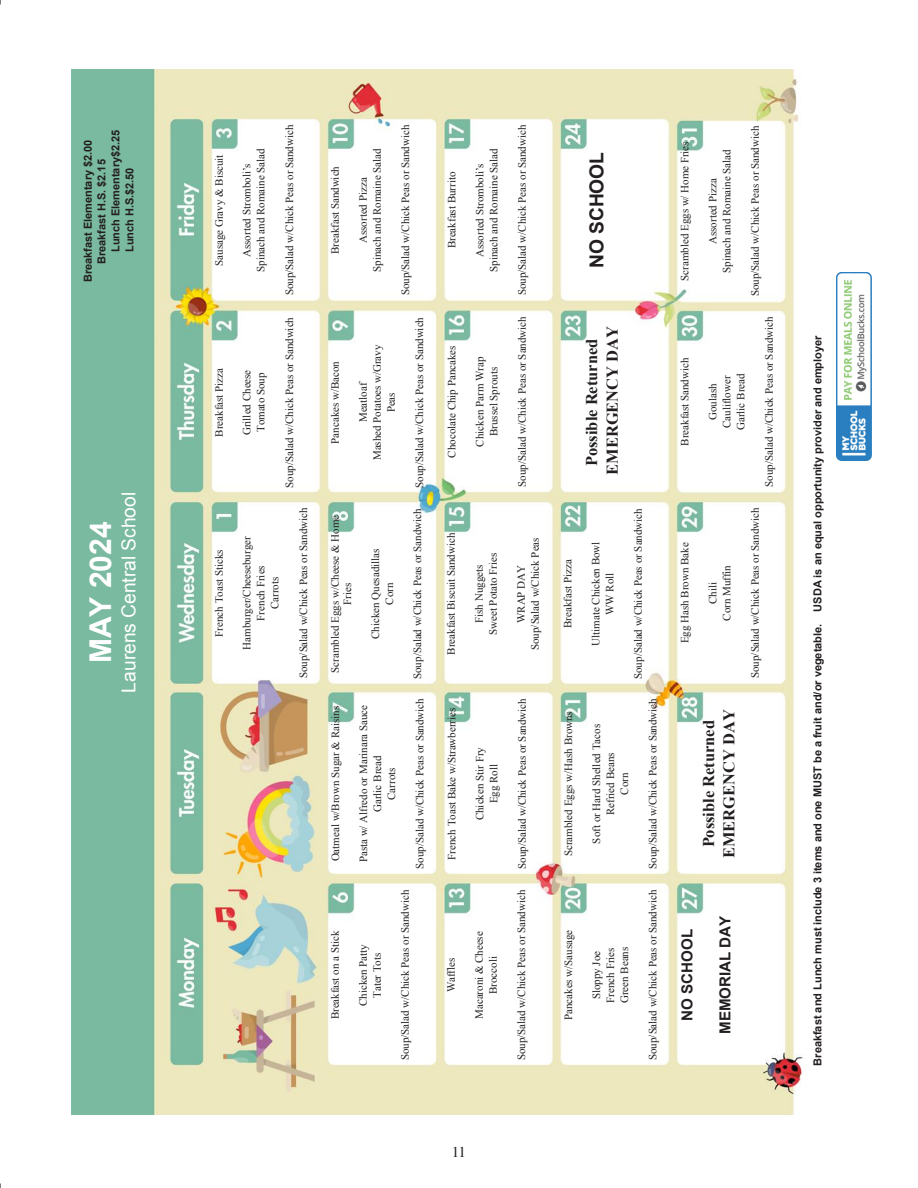
<style>
.page{position:relative;width:918px;height:1188px;background:#fff}
.page>*{position:absolute;margin:0;border:0;box-sizing:border-box;transform-origin:0 0}
.t1{font:700 30.15px "Arial";color:#fff}
.t2{font:19.2px "Arial";color:#fff}
.t3{font:700 19.2px "Arial";color:#231f20}
.t4{font:700 16.5px/20.7px "Times New Roman";color:#231f20;text-align:center}
.t5{font:700 15.15px "Arial";letter-spacing:-.005em;color:#231f20}
.t6{font:15px "Times";color:#231f20}
.t7{font:10.95px/14px "Times New Roman";letter-spacing:-.005em;color:#231f20;text-align:center}
.t8{font:700 10.95px "Arial";color:#231f20}
</style>
<div class="page">
<img style="left:71px;top:70px;width:766px;height:1045px">
<img style="left:837px;top:272px;width:35px;height:189px">
<p class="t8" style="left:109px;top:252px;width:124px;rotate:-90deg">Lunch Elementary$2.25</p>
<p class="t8" style="left:81px;top:282px;width:144px;rotate:-90deg">Breakfast Elementary $2.00</p>
<p class="t8" style="left:95px;top:264px;width:106px;rotate:-90deg">Breakfast H.S. $2.15</p>
<p class="t8" style="left:122px;top:252px;width:86px;rotate:-90deg">Lunch H.S.$2.50</p>
<p class="t1" style="left:81px;top:663px;width:144px;rotate:-90deg">MAY 2024</p>
<p class="t2" style="left:116px;top:693px;width:202px;rotate:-90deg">Laurens Central School</p>
<p class="t7" style="left:212px;top:266px;width:113px;rotate:-90deg">Sausage Gravy &amp; Biscuit</p>
<p class="t7" style="left:240px;top:272px;width:125px;rotate:-90deg">Assorted Stromboli’s<br>Spinach and Romaine Salad</p>
<p class="t7" style="left:212px;top:437px;width:70px;rotate:-90deg">Breakfast Pizza</p>
<p class="t7" style="left:240px;top:435px;width:67px;text-align:left;rotate:-90deg">Grilled Cheese<br>Tomato Soup</p>
<p class="t7" style="left:282px;top:295px;width:172px;rotate:-90deg">Soup/Salad w/Chick Peas or Sandwich</p>
<p class="t7" style="left:282px;top:488px;width:172px;rotate:-90deg">Soup/Salad w/Chick Peas or Sandwich</p>
<p class="t7" style="left:212px;top:637px;width:89px;rotate:-90deg">French Toast Sticks</p>
<p class="t7" style="left:240px;top:650px;width:115px;rotate:-90deg">Hamburger/Cheeseburger<br>French Fries<br>Carrots</p>
<p class="t7" style="left:296px;top:678px;width:172px;rotate:-90deg">Soup/Salad w/Chick Peas or Sandwich</p>
<p class="t7" style="left:328px;top:254px;width:90px;rotate:-90deg">Breakfast Sandwich</p>
<p class="t7" style="left:328px;top:444px;width:84px;rotate:-90deg">Pancakes w/Bacon</p>
<p class="t7" style="left:356px;top:272px;width:125px;rotate:-90deg">Assorted Pizza<br>Spinach and Romaine Salad</p>
<p class="t7" style="left:398px;top:295px;width:172px;rotate:-90deg">Soup/Salad w/Chick Peas or Sandwich</p>
<p class="t7" style="left:356px;top:460px;width:117px;rotate:-90deg">Meatloaf<br>Mashed Potatoes w/Gravy<br>Peas</p>
<p class="t7" style="left:412px;top:488px;width:172px;rotate:-90deg">Soup/Salad w/Chick Peas or Sandwich</p>
<p class="t7" style="left:329px;top:673px;width:159px;line-height:12.5px;rotate:-90deg">Scrambled Eggs w/Cheese &amp; Home<br>Fries</p>
<p class="t7" style="left:368px;top:639px;width:92px;rotate:-90deg">Chicken Quesadillas<br>Corn</p>
<p class="t7" style="left:410px;top:679px;width:172px;rotate:-90deg">Soup/Salad w/Chick Peas or Sandwich</p>
<p class="t7" style="left:328px;top:861px;width:157px;rotate:-90deg">Oatmeal w/Brown Sugar &amp; Raisins</p>
<p class="t7" style="left:356px;top:862px;width:159px;rotate:-90deg">Pasta w/ Alfredo or Marinara Sauce<br>Garlic Bread<br>Carrots</p>
<p class="t7" style="left:413px;top:869px;width:172px;rotate:-90deg">Soup/Salad w/Chick Peas or Sandwich</p>
<p class="t7" style="left:328px;top:1019px;width:90px;rotate:-90deg">Breakfast on a Stick</p>
<p class="t7" style="left:356px;top:1006px;width:64px;rotate:-90deg">Chicken Patty<br>Tater Tots</p>
<p class="t7" style="left:398px;top:1060px;width:172px;rotate:-90deg">Soup/Salad w/Chick Peas or Sandwich</p>
<p class="t7" style="left:445px;top:248px;width:78px;rotate:-90deg">Breakfast Burrito</p>
<p class="t7" style="left:473px;top:272px;width:125px;rotate:-90deg">Assorted Stromboli’s<br>Spinach and Romaine Salad</p>
<p class="t7" style="left:445px;top:458px;width:114px;rotate:-90deg">Chocolate Chip Pancakes</p>
<p class="t7" style="left:473px;top:447px;width:91px;rotate:-90deg">Chicken Parm Wrap<br>Brussel Sprouts</p>
<p class="t7" style="left:515px;top:295px;width:172px;rotate:-90deg">Soup/Salad w/Chick Peas or Sandwich</p>
<p class="t7" style="left:515px;top:487px;width:172px;rotate:-90deg">Soup/Salad w/Chick Peas or Sandwich</p>
<p class="t7" style="left:444px;top:655px;width:123px;rotate:-90deg">Breakfast Biscuit Sandwich</p>
<p class="t7" style="left:445px;top:860px;width:153px;rotate:-90deg">French Toast Bake w/Strawberries</p>
<p class="t7" style="left:444px;top:992px;width:36px;rotate:-90deg">Waffles</p>
<p class="t7" style="left:472px;top:635px;width:84px;rotate:-90deg">Fish Nuggets<br>Sweet Potato Fries</p>
<p class="t7" style="left:514px;top:650px;width:114px;rotate:-90deg">WRAP DAY<br>Soup/Salad w/Chick Peas</p>
<p class="t7" style="left:473px;top:820px;width:75px;rotate:-90deg">Chicken Stir Fry<br>Egg Roll</p>
<p class="t7" style="left:472px;top:1019px;width:89px;rotate:-90deg">Macaroni &amp; Cheese<br>Broccoli</p>
<p class="t7" style="left:515px;top:869px;width:172px;rotate:-90deg">Soup/Salad w/Chick Peas or Sandwich</p>
<p class="t7" style="left:514px;top:1060px;width:172px;rotate:-90deg">Soup/Salad w/Chick Peas or Sandwich</p>
<p class="t7" style="left:561px;top:628px;width:70px;rotate:-90deg">Breakfast Pizza</p>
<p class="t7" style="left:561px;top:856px;width:146px;rotate:-90deg">Scrambled Eggs w/Hash Browns</p>
<p class="t7" style="left:561px;top:1020px;width:92px;rotate:-90deg">Pancakes w/Sausage</p>
<p class="t3" style="left:584px;top:268px;width:118px;rotate:-90deg">NO SCHOOL</p>
<p class="t7" style="left:678px;top:281px;width:141px;rotate:-90deg">Scrambled Eggs w/ Home Fries</p>
<p class="t7" style="left:706px;top:273px;width:125px;rotate:-90deg">Assorted Pizza<br>Spinach and Romaine Salad</p>
<p class="t7" style="left:748px;top:296px;width:172px;rotate:-90deg">Soup/Salad w/Chick Peas or Sandwich</p>
<p class="t4" style="left:581px;top:475px;width:150px;rotate:-90deg">Possible Returned<br>EMERGENCY DAY</p>
<p class="t7" style="left:589px;top:646px;width:106px;rotate:-90deg">Ultimate Chicken Bowl<br>WW Roll</p>
<p class="t7" style="left:631px;top:679px;width:172px;rotate:-90deg">Soup/Salad w/Chick Peas or Sandwich</p>
<p class="t7" style="left:589px;top:844px;width:121px;rotate:-90deg">Soft or Hard Shelled Tacos<br>Refried Beans<br>Corn</p>
<p class="t7" style="left:589px;top:1003px;width:58px;rotate:-90deg">Sloppy Joe<br>French Fries<br>Green Beans</p>
<p class="t7" style="left:646px;top:869px;width:172px;rotate:-90deg">Soup/Salad w/Chick Peas or Sandwich</p>
<p class="t7" style="left:646px;top:1060px;width:172px;rotate:-90deg">Soup/Salad w/Chick Peas or Sandwich</p>
<p class="t7" style="left:678px;top:446px;width:90px;rotate:-90deg">Breakfast Sandwich</p>
<p class="t7" style="left:678px;top:643px;width:102px;rotate:-90deg">Egg Hash Brown Bake</p>
<p class="t7" style="left:706px;top:430px;width:58px;rotate:-90deg">Goulash<br>Cauliflower<br>Garlic Bread</p>
<p class="t7" style="left:762px;top:487px;width:172px;rotate:-90deg">Soup/Salad w/Chick Peas or Sandwich</p>
<p class="t7" style="left:706px;top:621px;width:57px;rotate:-90deg">Chili<br>Corn Muffin</p>
<p class="t7" style="left:748px;top:678px;width:172px;rotate:-90deg">Soup/Salad w/Chick Peas or Sandwich</p>
<p class="t4" style="left:698px;top:858px;width:150px;line-height:20.2px;rotate:-90deg">Possible Returned<br>EMERGENCY DAY</p>
<p class="t5" style="left:677px;top:1021px;width:93px;rotate:-90deg">NO SCHOOL</p>
<p class="t5" style="left:715px;top:1034px;width:119px;rotate:-90deg">MEMORIAL DAY</p>
<h3 class="t6" style="left:452px;top:1138px;width:16px">11</h3>
<p class="t8" style="left:810px;top:1066px;width:731px;rotate:-90deg">Breakfast and Lunch must include 3 items and one MUST be a fruit and/or vegetable. USDA is an equal opportunity provider and employer</p>
</div>
